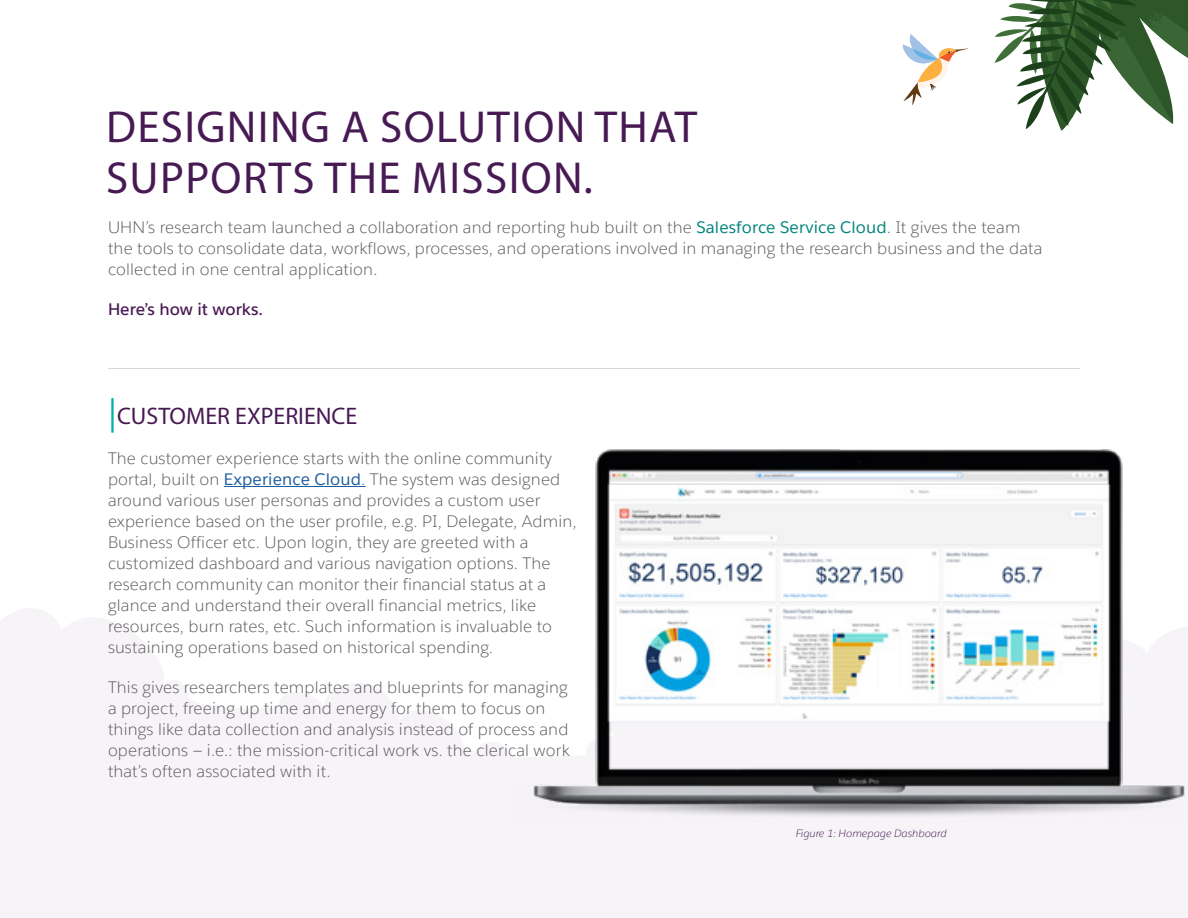
<style>
.page{position:relative;width:1188px;height:918px;background:#fff}
.page>*{position:absolute;margin:0;border:0;box-sizing:border-box;transform-origin:0 0}
.t1{font:45px/51px "Myriad Pro";letter-spacing:.03em;color:#481a54}
.t2{font:24px "Myriad Pro";color:#481a54}
.t3{font:300 16.5px/21px "Salesforce Sans";letter-spacing:.01em;color:#59575c}
.t4{font:600 16.5px "Salesforce Sans";color:#481a54}
.t5{font:italic 300 10.5px "Salesforce Sans";color:#481a54}
.s1{font-weight:400;color:#00857c}
.s2{font-size:34.5px;color:#00b2a9}
.s3{font-weight:400;color:#215e9e}
.s4{color:#215e9e}
</style>
<div class="page">
<svg style="left:0;top:609px;width:1188px;height:309px;fill:#f6f4f7"></svg>
<hr style="left:224px;top:486px;width:142px;height:1px;background:#215e9e">
<hr style="left:108px;top:368px;width:972px;height:1px;background:#59575c">
<svg style="left:995px;top:0;width:193px;height:131px"></svg>
<svg style="left:902px;top:34px;width:66px;height:71px"></svg>
<img style="left:510px;top:449px;width:678px;height:373px">
<h1 class="t1" style="left:106px;top:100px;width:592px">DESIGNING A SOLUTION THAT<br>SUPPORTS THE MISSION.</h1>
<p class="t3" style="left:108px;top:217px;width:936px">UHN’s research team launched a collaboration and reporting hub built on the <span class="s1">Salesforce Service Cloud</span>. It gives the team the tools to consolidate data, workflows, processes, and operations involved in managing the research business and the data collected in one central application.</p>
<p class="t4" style="left:108px;top:298px;width:157px">Here’s how it works.</p>
<h2 class="t2" style="left:108px;top:401px;width:250px"><span class="s2">|</span>CUSTOMER EXPERIENCE</h2>
<p class="t3" style="left:108px;top:448px;width:470px">The customer experience starts with the online community portal, built on <span class="s3">Experience Cloud</span><span class="s4">.</span> The system was designed around various user personas and provides a custom user experience based on the user profile, e.g. PI, Delegate, Admin, Business Officer etc. Upon login, they are greeted with a customized dashboard and various navigation options. The research community can monitor their financial status at a glance and understand their overall financial metrics, like resources, burn rates, etc. Such information is invaluable to sustaining operations based on historical spending.</p>
<p class="t3" style="left:108px;top:676px;width:463px">This gives researchers templates and blueprints for managing a project, freeing up time and energy for them to focus on things like data collection and analysis instead of process and operations — i.e.: the mission-critical work vs. the clerical work that’s often associated with it.</p>
<p class="t5" style="left:796px;top:827px;width:152px">Figure 1: Homepage Dashboard</p>
</div>
